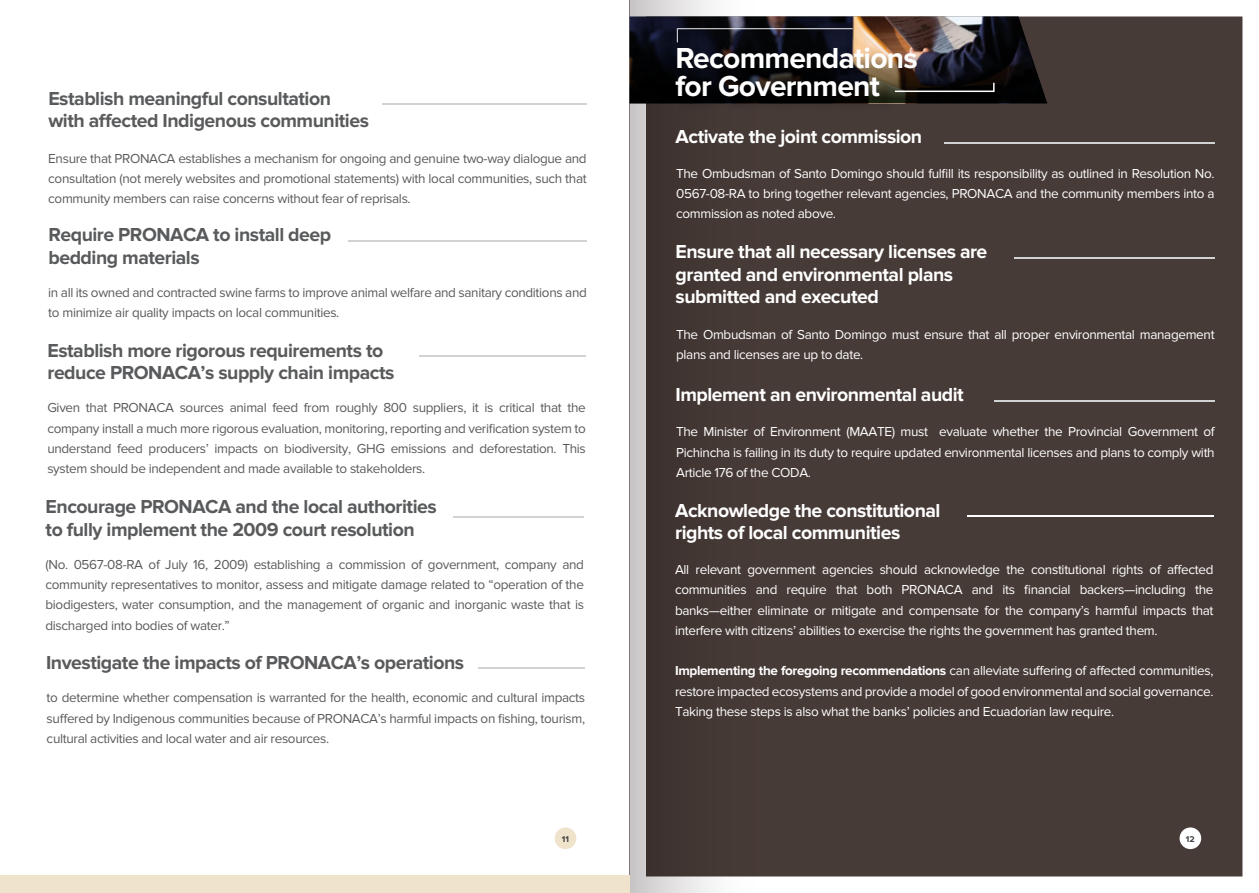
<style>
.page{position:relative;width:1259px;height:893px;background:#fff}
.page>*{position:absolute;margin:0;border:0;box-sizing:border-box;transform-origin:0 0}
.t1{font:700 30px/28.5px "Proxima Nova";letter-spacing:-.025em;color:#fff}
.t2{font:700 19.5px/22.5px "Proxima Nova";letter-spacing:-.025em;color:#595a5c}
.t3{font:700 19.5px/22.5px "Proxima Nova";letter-spacing:-.025em;color:#fff}
.t4{font:13.5px/20.2px "Proxima Nova";letter-spacing:-.025em;color:#595a5c;text-align:justify}
.t5{font:13.5px/20.2px "Proxima Nova";letter-spacing:-.025em;color:#fff;text-align:justify}
.t6{font:700 8.7px "Proxima Nova";color:#414042}
.s1{font-weight:700}
</style>
<div class="page">
<div style="left:811px;top:16px;width:432px;height:861px;background:#473b37"></div>
<hr style="left:453px;top:516px;width:131px;height:2px;background:#d1d2d4">
<hr style="left:382px;top:103px;width:205px;height:2px;background:#d1d2d4">
<hr style="left:348px;top:240px;width:239px;height:2px;background:#d1d2d4">
<hr style="left:419px;top:355px;width:167px;height:2px;background:#d1d2d4">
<div style="left:554px;top:827px;width:22px;height:22px;background:#efe3cb;border-radius:50%"></div>
<div style="left:1179px;top:827px;width:22px;height:22px;background:#fff;border-radius:50%"></div>
<svg style="left:629px;top:0;width:182px;height:893px;background:#5a4f4c"></svg>
<div style="left:0;top:875px;width:629px;height:18px;background:#efe3cb"></div>
<hr style="left:478px;top:667px;width:107px;height:2px;background:#d1d2d4">
<hr style="left:943px;top:142px;width:271px;height:2px;background:#d1d2d4">
<hr style="left:994px;top:400px;width:220px;height:2px;background:#d1d2d4">
<hr style="left:1014px;top:257px;width:200px;height:2px;background:#d1d2d4">
<img style="left:629px;top:16px;width:418px;height:12px">
<svg style="left:629px;top:28px;width:418px;height:76px;background:#201e21"></svg>
<img style="left:670px;top:38px;width:276px;height:89px">
<hr style="left:966px;top:515px;width:247px;height:2px;background:#fff">
<h2 class="t2" style="left:48px;top:87px;width:322px">Establish meaningful consultation with affected Indigenous communities</h2>
<p class="t4" style="left:48px;top:148px;width:540px">Ensure that PRONACA establishes a mechanism for ongoing and genuine two-way dialogue and consultation (not merely websites and promotional statements) with local communities, such that community members can raise concerns without fear of reprisals.</p>
<h2 class="t2" style="left:48px;top:224px;width:284px">Require PRONACA to install deep bedding materials</h2>
<p class="t4" style="left:48px;top:282px;width:540px">in all its owned and contracted swine farms to improve animal welfare and sanitary conditions and to minimize air quality impacts on local communities.</p>
<h2 class="t2" style="left:47px;top:339px;width:348px">Establish more rigorous requirements to reduce PRONACA’s supply chain impacts</h2>
<p class="t4" style="left:47px;top:398px;width:540px">Given that PRONACA sources animal feed from roughly 800 suppliers, it is critical that the company install a much more rigorous evaluation, monitoring, reporting and verification system to understand feed producers’ impacts on biodiversity, GHG emissions and deforestation. This system should be independent and made available to stakeholders.</p>
<h2 class="t2" style="left:46px;top:495px;width:392px">Encourage PRONACA and the local authorities to fully implement the 2009 court resolution</h2>
<p class="t4" style="left:45px;top:554px;width:540px">(No. 0567-08-RA of July 16, 2009) establishing a commission of government, company and community representatives to monitor, assess and mitigate damage related to “operation of the biodigesters, water consumption, and the management of organic and inorganic waste that is discharged into bodies of water.”</p>
<h2 class="t2" style="left:46px;top:651px;width:419px">Investigate the impacts of PRONACA’s operations</h2>
<p class="t4" style="left:47px;top:688px;width:540px">to determine whether compensation is warranted for the health, economic and cultural impacts suffered by Indigenous communities because of PRONACA’s harmful impacts on fishing, tourism, cultural activities and local water and air resources.</p>
<h1 class="t1" style="left:675px;top:44px;width:244px">Recommendations for Government</h1>
<h2 class="t3" style="left:675px;top:125px;width:248px">Activate the joint commission</h2>
<p class="t5" style="left:676px;top:163px;width:540px">The Ombudsman of Santo Domingo should fulfill its responsibility as outlined in Resolution No.<br>0567-08-RA to bring together relevant agencies, PRONACA and the community members into a commission as noted above.</p>
<h2 class="t3" style="left:675px;top:240px;width:313px">Ensure that all necessary licenses are granted and environmental plans submitted and executed</h2>
<p class="t5" style="left:676px;top:324px;width:540px">The Ombudsman of Santo Domingo must ensure that all proper environmental management plans and licenses are up to date.</p>
<h2 class="t3" style="left:675px;top:383px;width:290px">Implement an environmental audit</h2>
<p class="t5" style="left:676px;top:422px;width:540px">The Minister of Environment (MAATE) must evaluate whether the Provincial Government of Pichincha is failing in its duty to require updated environmental licenses and plans to comply with Article 176 of the CODA.</p>
<h2 class="t3" style="left:675px;top:499px;width:267px">Acknowledge the constitutional rights of local communities</h2>
<p class="t5" style="left:675px;top:560px;width:540px">All relevant government agencies should acknowledge the constitutional rights of affected communities and require that both PRONACA and its financial backers—including the banks—either eliminate or mitigate and compensate for the company’s harmful impacts that interfere with citizens’ abilities to exercise the rights the government has granted them.</p>
<p class="t5" style="left:675px;top:661px;width:540px"><span class="s1">Implementing the foregoing recommendations</span> can alleviate suffering of affected communities, restore impacted ecosystems and provide a model of good environmental and social governance.<br>Taking these steps is also what the banks’ policies and Ecuadorian law require.</p>
<p class="t6" style="left:562px;top:834px;width:9px">11</p>
<p class="t6" style="left:1186px;top:834px;width:10px">12</p>
</div>
